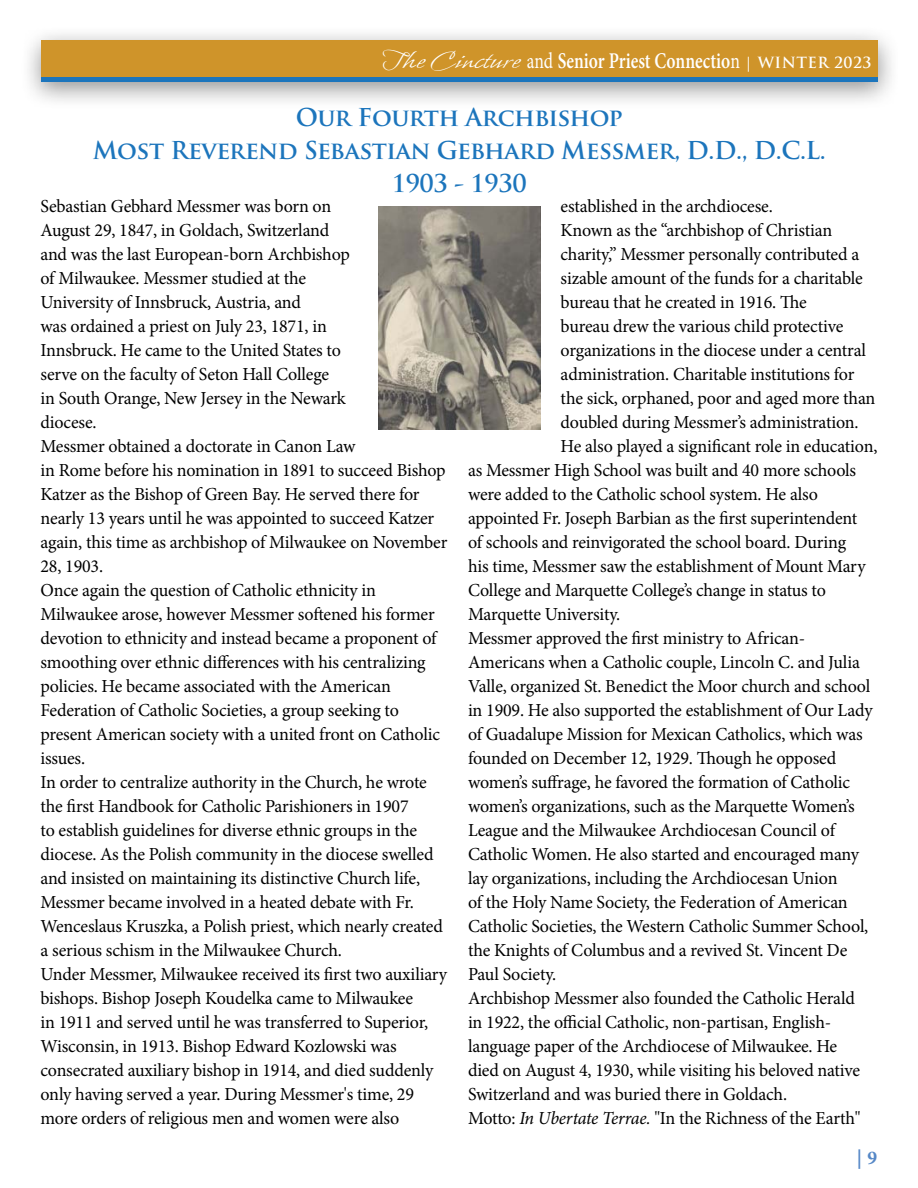
<style>
.page{position:relative;width:918px;height:1188px;background:#fff}
.page>*{position:absolute;margin:0;border:0;box-sizing:border-box;transform-origin:0 0}
.t1{font:700 24px/33px "Trajan Pro";letter-spacing:-.02em;color:#1c75bc;text-align:center}
.t2{font:600 22.5px "Minion Pro";color:#fff;scale:.78 1}
.t3{font:700 19.5px "Minion Pro";color:#5688c7}
.t4{font:18.3px/24px "Minion Pro";letter-spacing:-.01em;color:#000}
.s1{font-family:"Whisper ROB";font-weight:400;font-size:30px}
.s2{font-weight:400}
.s3{font-family:"Trajan Pro";font-weight:700;font-size:15px}
.s4{font-style:italic}
</style>
<div class="page">
<div style="left:20px;top:25px;width:880px;height:86px;background:#000;opacity:.42"></div>
<div style="left:41px;top:40px;width:837px;height:42px;background:#cf942a"></div>
<hr style="left:41px;top:78px;width:837px;height:4px;background:#1c75bc">
<img style="left:379px;top:206px;width:161px;height:223px">
<p class="t2" style="left:382px;top:45px;width:629px"><span class="s1">The Cincture</span> <span class="s2">and</span> Senior Priest Connectio<span class="s2">n</span> <span class="s3">| WINTER 2023</span></p>
<h1 class="t1" style="left:93px;top:101px;width:734px">Our Fourth Archbishop<br>Most Reverend Sebastian Gebhard Messmer, D.D., D.C.L.<br>1903 - 1930</h1>
<p class="t4" style="left:40px;top:194px;width:408px">Sebastian Gebhard Messmer was born on<br>August 29, 1847, in Goldach, Switzerland<br>and was the last European-born Archbishop<br>of Milwaukee. Messmer studied at the<br>University of Innsbruck, Austria, and<br>was ordained a priest on July 23, 1871, in<br>Innsbruck. He came to the United States to<br>serve on the faculty of Seton Hall College<br>in South Orange, New Jersey in the Newark<br>diocese.<br>Messmer obtained a doctorate in Canon Law<br>in Rome before his nomination in 1891 to succeed Bishop Katzer as the Bishop of Green Bay. He served there for nearly 13 years until he was appointed to succeed Katzer again, this time as archbishop of Milwaukee on November 28, 1903.<br>Once again the question of Catholic ethnicity in Milwaukee arose, however Messmer softened his former devotion to ethnicity and instead became a proponent of smoothing over ethnic differences with his centralizing policies. He became associated with the American Federation of Catholic Societies, a group seeking to present American society with a united front on Catholic issues.<br>In order to centralize authority in the Church, he wrote the first Handbook for Catholic Parishioners in 1907<br>to establish guidelines for diverse ethnic groups in the diocese. As the Polish community in the diocese swelled and insisted on maintaining its distinctive Church life, Messmer became involved in a heated debate with Fr.<br>Wenceslaus Kruszka, a Polish priest, which nearly created a serious schism in the Milwaukee Church.<br>Under Messmer, Milwaukee received its first two auxiliary bishops. Bishop Joseph Koudelka came to Milwaukee<br>in 1911 and served until he was transferred to Superior, Wisconsin, in 1913. Bishop Edward Kozlowski was consecrated auxiliary bishop in 1914, and died suddenly only having served a year. During Messmer's time, 29 more orders of religious men and women were also</p>
<p class="t4" style="left:561px;top:194px;width:214px">established in the archdiocese.</p>
<p class="t4" style="left:561px;top:218px;width:273px">Known as the “archbishop of Christian</p>
<p class="t4" style="left:561px;top:242px;width:300px">charity,” Messmer personally contributed a</p>
<p class="t4" style="left:561px;top:266px;width:304px">sizable amount of the funds for a charitable</p>
<p class="t4" style="left:561px;top:290px;width:248px">bureau that he created in 1916. The</p>
<p class="t4" style="left:561px;top:314px;width:284px">bureau drew the various child protective</p>
<p class="t4" style="left:561px;top:338px;width:307px">organizations in the diocese under a central</p>
<p class="t4" style="left:561px;top:362px;width:295px">administration. Charitable institutions for</p>
<p class="t4" style="left:561px;top:386px;width:316px">the sick, orphaned, poor and aged more than</p>
<p class="t4" style="left:561px;top:410px;width:300px">doubled during Messmer’s administration.</p>
<p class="t4" style="left:561px;top:434px;width:318px">He also played a significant role in education,</p>
<p class="t4" style="left:468px;top:458px;width:390px">as Messmer High School was built and 40 more schools</p>
<p class="t4" style="left:468px;top:482px;width:351px">were added to the Catholic school system. He also</p>
<p class="t4" style="left:468px;top:506px;width:391px">appointed Fr. Joseph Barbian as the first superintendent</p>
<p class="t4" style="left:468px;top:530px;width:380px">of schools and reinvigorated the school board. During</p>
<p class="t4" style="left:468px;top:554px;width:399px">his time, Messmer saw the establishment of Mount Mary</p>
<p class="t4" style="left:468px;top:578px;width:360px">College and Marquette College’s change in status to</p>
<p class="t4" style="left:468px;top:602px;width:154px">Marquette University.</p>
<p class="t4" style="left:468px;top:626px;width:339px">Messmer approved the first ministry to African-</p>
<p class="t4" style="left:468px;top:650px;width:393px">Americans when a Catholic couple, Lincoln C. and Julia</p>
<p class="t4" style="left:468px;top:674px;width:404px">Valle, organized St. Benedict the Moor church and school</p>
<p class="t4" style="left:468px;top:698px;width:406px">in 1909. He also supported the establishment of Our Lady</p>
<p class="t4" style="left:468px;top:722px;width:396px">of Guadalupe Mission for Mexican Catholics, which was</p>
<p class="t4" style="left:468px;top:746px;width:370px">founded on December 12, 1929. Though he opposed</p>
<p class="t4" style="left:468px;top:770px;width:384px">women’s suffrage, he favored the formation of Catholic</p>
<p class="t4" style="left:468px;top:794px;width:388px">women’s organizations, such as the Marquette Women’s</p>
<p class="t4" style="left:468px;top:818px;width:369px">League and the Milwaukee Archdiocesan Council of</p>
<p class="t4" style="left:468px;top:842px;width:393px">Catholic Women. He also started and encouraged many</p>
<p class="t4" style="left:468px;top:866px;width:371px">lay organizations, including the Archdiocesan Union</p>
<p class="t4" style="left:468px;top:890px;width:381px">of the Holy Name Society, the Federation of American</p>
<p class="t4" style="left:468px;top:914px;width:402px">Catholic Societies, the Western Catholic Summer School,</p>
<p class="t4" style="left:468px;top:938px;width:381px">the Knights of Columbus and a revived St. Vincent De</p>
<p class="t4" style="left:468px;top:962px;width:90px">Paul Society.</p>
<p class="t4" style="left:468px;top:986px;width:388px">Archbishop Messmer also founded the Catholic Herald</p>
<p class="t4" style="left:468px;top:1010px;width:365px">in 1922, the official Catholic, non-partisan, English-</p>
<p class="t4" style="left:468px;top:1034px;width:371px">language paper of the Archdiocese of Milwaukee. He</p>
<p class="t4" style="left:468px;top:1058px;width:394px">died on August 4, 1930, while visiting his beloved native</p>
<p class="t4" style="left:468px;top:1082px;width:321px">Switzerland and was buried there in Goldach.</p>
<p class="t4" style="left:468px;top:1106px;width:394px">Motto: <span class="s4">In Ubertate Terrae.</span> "In the Richness of the Earth"</p>
<p class="t3" style="left:857px;top:1144px;width:22px">| 9</p>
</div>
